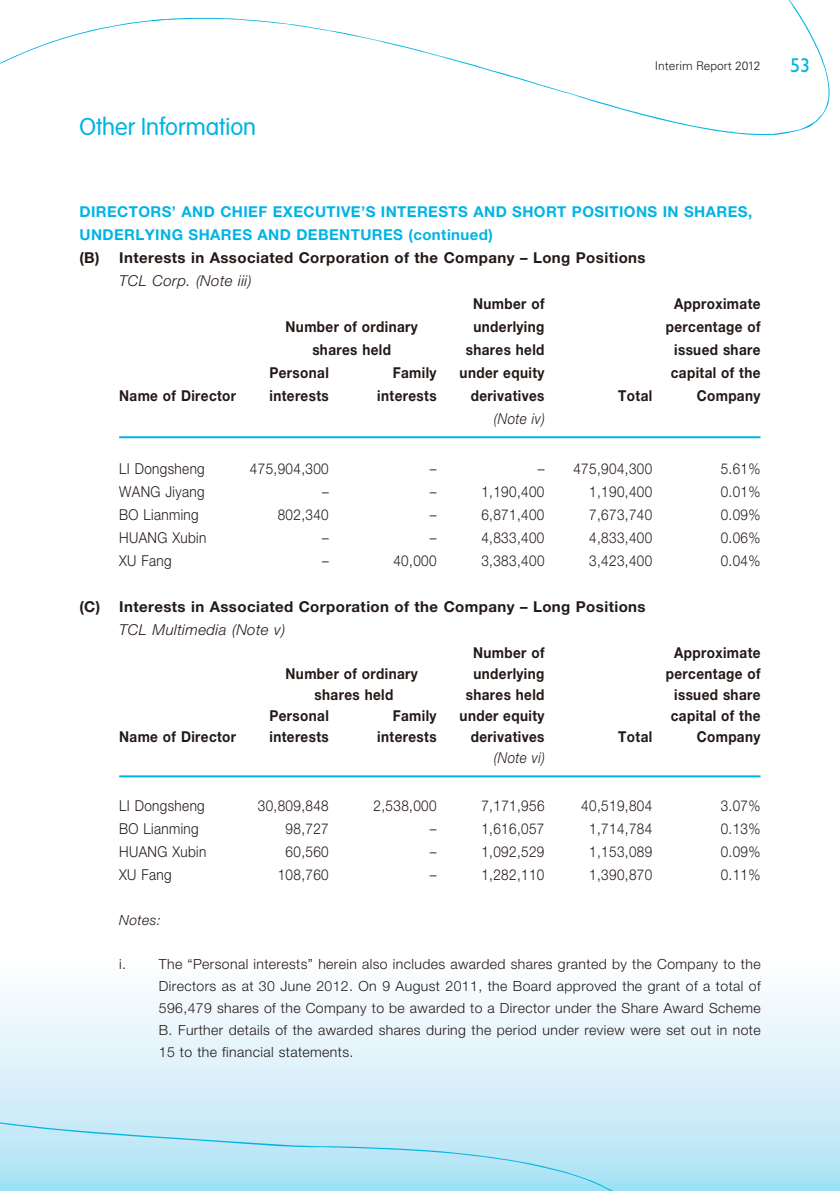
<style>
.page{position:relative;width:840px;height:1191px;background:#fff}
.page>*{position:absolute;margin:0;border:0;box-sizing:border-box;transform-origin:0 0}
.t1{font:300 24px "VAG Rounded Std";color:#00b4e3}
.t2{font:20px "Gill Sans Std";color:#00b4e3}
.t3{font:700 15px "Helvetica Neue LT Std";letter-spacing:.03em;color:#231916;scale:.9 1}
.t4{font:300 15px "Helvetica Neue LT Std";letter-spacing:.03em;color:#231916;scale:.9 1}
.t5{font:700 15px "Helvetica Neue LT Std";letter-spacing:.03em;color:#231916}
.t6{font:700 15px/23px "Helvetica Neue LT Std";letter-spacing:.03em;color:#00b4e3}
.t7{font:italic 300 15px "Helvetica Neue LT Std";letter-spacing:.03em;color:#231916}
.t8{font:italic 300 15px "Helvetica Neue LT Std";letter-spacing:.03em;color:#231916;scale:.9 1}
.t9{font:300 14px/22px "Helvetica Neue LT Std";letter-spacing:.03em;color:#231916;text-align:justify}
.t10{font:italic 300 14px "Helvetica Neue LT Std";letter-spacing:.03em;color:#231916}
.t11{font:300 12px "Univers LT Std";color:#231916}
</style>
<div class="page">
<svg style="left:0;top:0;width:830px;height:135px"></svg>
<svg style="left:679px;top:123px;width:7px;height:2px"></svg>
<svg style="left:799px;top:17px;width:3px;height:6px"></svg>
<svg style="left:819px;top:108px;width:6px;height:9px"></svg>
<svg style="left:741px;top:133px;width:12px;height:1px"></svg>
<svg style="left:0;top:997px;width:839px;height:194px;background:#d1edf8"></svg>
<svg style="left:541px;top:1165px;width:29px;height:8px"></svg>
<svg style="left:468px;top:1154px;width:13px;height:1px"></svg>
<hr style="left:119px;top:436px;width:641px;height:2px;background:#00b4e3">
<hr style="left:119px;top:775px;width:641px;height:2px;background:#00b4e3">
<h1 class="t1" style="left:79px;top:113px;width:178px">Other Information</h1>
<p class="t11" style="left:654px;top:58px;width:107px">Interim Report 2012</p>
<h2 class="t2" style="left:789px;top:54px;width:21px">53</h2>
<p class="t6" style="left:79px;top:199px;width:674px">DIRECTORS’ AND CHIEF EXECUTIVE’S INTERESTS AND SHORT POSITIONS IN SHARES,<br>UNDERLYING SHARES AND DEBENTURES (continued)</p>
<p class="t5" style="left:79px;top:248px;width:567px">(B) Interests in Associated Corporation of the Company – Long Positions</p>
<p class="t7" style="left:119px;top:271px;width:134px">TCL Corp. (Note iii)</p>
<p class="t3" style="left:473px;top:294px;width:81px">Number of</p>
<p class="t3" style="left:673px;top:294px;width:97px">Approximate</p>
<p class="t3" style="left:285px;top:317px;width:148px">Number of ordinary</p>
<p class="t3" style="left:473px;top:317px;width:80px">underlying</p>
<p class="t3" style="left:665px;top:317px;width:107px">percentage of</p>
<p class="t3" style="left:312px;top:340px;width:89px">shares held</p>
<p class="t3" style="left:465px;top:340px;width:89px">shares held</p>
<p class="t3" style="left:673px;top:340px;width:97px">issued share</p>
<p class="t3" style="left:269px;top:363px;width:67px">Personal</p>
<p class="t3" style="left:392px;top:363px;width:50px">Family</p>
<p class="t3" style="left:459px;top:363px;width:96px">under equity</p>
<p class="t3" style="left:670px;top:363px;width:101px">capital of the</p>
<p class="t3" style="left:119px;top:386px;width:131px">Name of Director</p>
<p class="t3" style="left:269px;top:386px;width:67px">interests</p>
<p class="t3" style="left:377px;top:386px;width:67px">interests</p>
<p class="t3" style="left:470px;top:386px;width:83px">derivatives</p>
<p class="t3" style="left:618px;top:386px;width:39px">Total</p>
<p class="t3" style="left:696px;top:386px;width:72px">Company</p>
<p class="t8" style="left:493px;top:409px;width:58px">(Note iv)</p>
<p class="t4" style="left:119px;top:459px;width:97px">LI Dongsheng</p>
<p class="t4" style="left:250px;top:459px;width:89px">475,904,300</p>
<p class="t4" style="left:429px;top:459px;width:9px">–</p>
<p class="t4" style="left:537px;top:459px;width:129px">– 475,904,300</p>
<p class="t4" style="left:720px;top:459px;width:46px">5.61%</p>
<p class="t4" style="left:119px;top:482px;width:96px">WANG Jiyang</p>
<p class="t4" style="left:322px;top:482px;width:9px">–</p>
<p class="t4" style="left:429px;top:482px;width:9px">–</p>
<p class="t4" style="left:481px;top:482px;width:72px">1,190,400</p>
<p class="t4" style="left:589px;top:482px;width:72px">1,190,400</p>
<p class="t4" style="left:720px;top:482px;width:46px">0.01%</p>
<p class="t4" style="left:119px;top:505px;width:90px">BO Lianming</p>
<p class="t4" style="left:277px;top:505px;width:58px">802,340</p>
<p class="t4" style="left:429px;top:505px;width:9px">–</p>
<p class="t4" style="left:481px;top:505px;width:72px">6,871,400</p>
<p class="t4" style="left:589px;top:505px;width:72px">7,673,740</p>
<p class="t4" style="left:720px;top:505px;width:46px">0.09%</p>
<p class="t4" style="left:119px;top:528px;width:98px">HUANG Xubin</p>
<p class="t4" style="left:322px;top:528px;width:9px">–</p>
<p class="t4" style="left:429px;top:528px;width:9px">–</p>
<p class="t4" style="left:481px;top:528px;width:72px">4,833,400</p>
<p class="t4" style="left:589px;top:528px;width:72px">4,833,400</p>
<p class="t4" style="left:720px;top:528px;width:46px">0.06%</p>
<p class="t4" style="left:119px;top:551px;width:60px">XU Fang</p>
<p class="t4" style="left:322px;top:551px;width:9px">–</p>
<p class="t4" style="left:393px;top:551px;width:49px">40,000</p>
<p class="t4" style="left:481px;top:551px;width:72px">3,383,400</p>
<p class="t4" style="left:589px;top:551px;width:72px">3,423,400</p>
<p class="t4" style="left:720px;top:551px;width:46px">0.04%</p>
<p class="t5" style="left:79px;top:597px;width:567px">(C) Interests in Associated Corporation of the Company – Long Positions</p>
<p class="t7" style="left:119px;top:620px;width:168px">TCL Multimedia (Note v)</p>
<p class="t3" style="left:473px;top:643px;width:81px">Number of</p>
<p class="t3" style="left:673px;top:643px;width:97px">Approximate</p>
<p class="t3" style="left:285px;top:664px;width:148px">Number of ordinary</p>
<p class="t3" style="left:473px;top:664px;width:80px">underlying</p>
<p class="t3" style="left:665px;top:664px;width:107px">percentage of</p>
<p class="t3" style="left:314px;top:685px;width:89px">shares held</p>
<p class="t3" style="left:465px;top:685px;width:89px">shares held</p>
<p class="t3" style="left:673px;top:685px;width:97px">issued share</p>
<p class="t3" style="left:269px;top:706px;width:67px">Personal</p>
<p class="t3" style="left:392px;top:706px;width:50px">Family</p>
<p class="t3" style="left:459px;top:706px;width:96px">under equity</p>
<p class="t3" style="left:670px;top:706px;width:101px">capital of the</p>
<p class="t3" style="left:119px;top:727px;width:131px">Name of Director</p>
<p class="t3" style="left:269px;top:727px;width:67px">interests</p>
<p class="t3" style="left:377px;top:727px;width:67px">interests</p>
<p class="t3" style="left:470px;top:727px;width:83px">derivatives</p>
<p class="t3" style="left:618px;top:727px;width:39px">Total</p>
<p class="t3" style="left:696px;top:727px;width:72px">Company</p>
<p class="t8" style="left:493px;top:748px;width:58px">(Note vi)</p>
<p class="t4" style="left:119px;top:796px;width:97px">LI Dongsheng</p>
<p class="t4" style="left:258px;top:796px;width:80px">30,809,848</p>
<p class="t4" style="left:373px;top:796px;width:72px">2,538,000</p>
<p class="t4" style="left:481px;top:796px;width:72px">7,171,956</p>
<p class="t4" style="left:581px;top:796px;width:80px">40,519,804</p>
<p class="t4" style="left:720px;top:796px;width:46px">3.07%</p>
<p class="t4" style="left:119px;top:819px;width:90px">BO Lianming</p>
<p class="t4" style="left:285px;top:819px;width:49px">98,727</p>
<p class="t4" style="left:429px;top:819px;width:9px">–</p>
<p class="t4" style="left:481px;top:819px;width:72px">1,616,057</p>
<p class="t4" style="left:589px;top:819px;width:72px">1,714,784</p>
<p class="t4" style="left:720px;top:819px;width:46px">0.13%</p>
<p class="t4" style="left:119px;top:842px;width:98px">HUANG Xubin</p>
<p class="t4" style="left:285px;top:842px;width:49px">60,560</p>
<p class="t4" style="left:429px;top:842px;width:9px">–</p>
<p class="t4" style="left:481px;top:842px;width:72px">1,092,529</p>
<p class="t4" style="left:589px;top:842px;width:72px">1,153,089</p>
<p class="t4" style="left:720px;top:842px;width:46px">0.09%</p>
<p class="t4" style="left:119px;top:865px;width:60px">XU Fang</p>
<p class="t4" style="left:277px;top:865px;width:58px">108,760</p>
<p class="t4" style="left:429px;top:865px;width:9px">–</p>
<p class="t4" style="left:481px;top:865px;width:72px">1,282,110</p>
<p class="t4" style="left:589px;top:865px;width:72px">1,390,870</p>
<p class="t4" style="left:720px;top:865px;width:46px">0.11%</p>
<p class="t10" style="left:119px;top:911px;width:43px">Notes:</p>
<p class="t9" style="left:159px;top:952px;width:603px;text-indent:-40px">i. The “Personal interests” herein also includes awarded shares granted by the Company to the Directors as at 30 June 2012. On 9 August 2011, the Board approved the grant of a total of 596,479 shares of the Company to be awarded to a Director under the Share Award Scheme B. Further details of the awarded shares during the period under review were set out in note 15 to the financial statements.</p>
</div>
